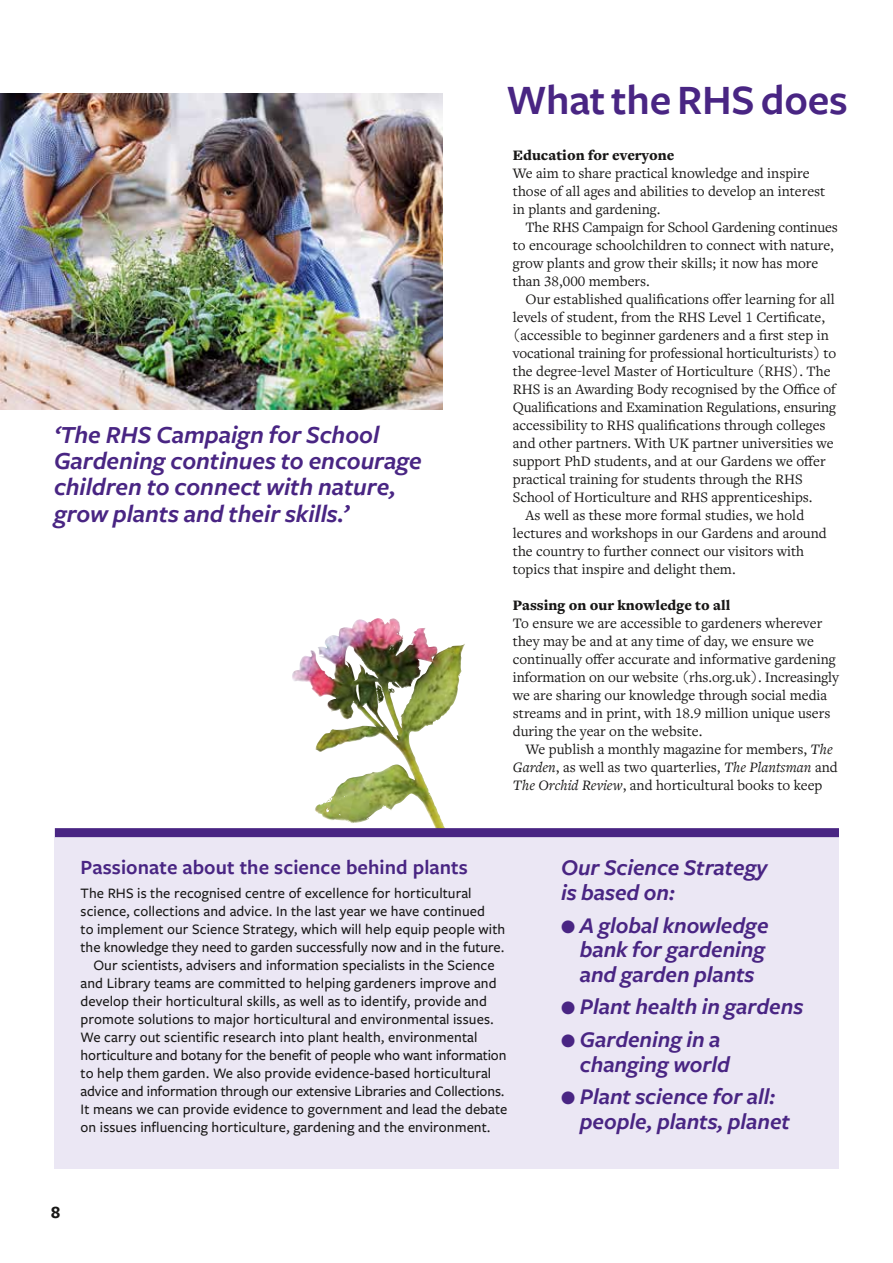
<style>
.page{position:relative;width:893px;height:1263px;background:#fff}
.page>*{position:absolute;margin:0;border:0;box-sizing:border-box;transform-origin:0 0}
.t1{font:600 43.35px "Freight Sans Pro";letter-spacing:-.005em;color:#492583}
.t2{font:italic 600 25.5px/26.2px "Freight Sans Pro";color:#492583}
.t3{font:italic 600 23.4px/24.8px "Freight Sans Pro";color:#492583}
.t4{font:600 21px "Freight Sans Pro";letter-spacing:.005em;color:#492583}
.t5{font:700 18px "Freight Sans Pro";color:#181716}
.t6{font:15px/18px "Freight Text Pro";color:#181716}
.t7{font:500 15px "Freight Sans Pro";letter-spacing:.005em;color:#181716}
.t8{font:900 15px "Freight Text Pro";color:#181716}
.s1{font-style:italic}
</style>
<div class="page">
<img style="left:292px;top:618px;width:117px;height:147px">
<div style="left:55px;top:837px;width:784px;height:331px;background:#ebe7f4"></div>
<img style="left:0;top:94px;width:442px;height:315px">
<div style="left:55px;top:828px;width:784px;height:9px;background:#492583"></div>
<h2 class="t2" style="left:54px;top:421px;width:369px">‘The RHS Campaign for School<br>Gardening continues to encourage children to connect with nature, grow plants and their skills.’</h2>
<h1 class="t1" style="left:506px;top:70px;width:343px">What the RHS does</h1>
<p class="t8" style="left:513px;top:145px;width:163px">Education for everyone</p>
<p class="t6" style="left:513px;top:164px;width:314px">We aim to share practical knowledge and inspire those of all ages and abilities to develop an interest in plants and gardening.</p>
<p class="t6" style="left:513px;top:218px;width:327px;text-indent:13px">The RHS Campaign for School Gardening continues to encourage schoolchildren to connect with nature, grow plants and grow their skills; it now has more than 38,000 members.</p>
<p class="t6" style="left:526px;top:290px;width:311px">Our established qualifications offer learning for all</p>
<p class="t6" style="left:513px;top:308px;width:314px">levels of student, from the RHS Level 1 Certificate,</p>
<p class="t6" style="left:513px;top:326px;width:317px">(accessible to beginner gardeners and a first step in</p>
<p class="t6" style="left:513px;top:344px;width:325px">vocational training for professional horticulturists) to</p>
<p class="t6" style="left:513px;top:362px;width:319px">the degree-level Master of Horticulture (RHS). The</p>
<p class="t6" style="left:513px;top:380px;width:324px">RHS is an Awarding Body recognised by the Office of</p>
<p class="t6" style="left:513px;top:398px;width:325px">Qualifications and Examination Regulations, ensuring</p>
<p class="t6" style="left:513px;top:416px;width:314px">accessibility to RHS qualifications through colleges</p>
<p class="t6" style="left:513px;top:434px;width:322px">and other partners. With UK partner universities we</p>
<p class="t6" style="left:513px;top:452px;width:314px">support PhD students, and at our Gardens we offer</p>
<p class="t6" style="left:513px;top:470px;width:291px">practical training for students through the RHS</p>
<p class="t6" style="left:513px;top:488px;width:301px">School of Horticulture and RHS apprenticeships.</p>
<p class="t6" style="left:526px;top:506px;width:280px">As well as these more formal studies, we hold</p>
<p class="t6" style="left:513px;top:524px;width:315px">lectures and workshops in our Gardens and around</p>
<p class="t6" style="left:513px;top:542px;width:293px">the country to further connect our visitors with</p>
<p class="t6" style="left:513px;top:560px;width:224px">topics that inspire and delight them.</p>
<p class="t8" style="left:513px;top:595px;width:219px">Passing on our knowledge to all</p>
<p class="t6" style="left:513px;top:614px;width:328px">To ensure we are accessible to gardeners wherever they may be and at any time of day, we ensure we continually offer accurate and informative gardening information on our website (rhs.org.uk). Increasingly we are sharing our knowledge through social media streams and in print, with 18.9 million unique users during the year on the website.</p>
<p class="t6" style="left:513px;top:740px;width:326px;text-indent:13px">We publish a monthly magazine for members, <span class="s1">The<br>Garden</span>, as well as two quarterlies, <span class="s1">The Plantsman</span> and<br><span class="s1">The Orchid Review</span>, and horticultural books to keep</p>
<h3 class="t4" style="left:81px;top:853px;width:389px">Passionate about the science behind plants</h3>
<p class="t7" style="left:81px;top:883px;width:392px">The RHS is the recognised centre of excellence for horticultural</p>
<p class="t7" style="left:81px;top:901px;width:406px">science, collections and advice. In the last year we have continued</p>
<p class="t7" style="left:81px;top:919px;width:426px">to implement our Science Strategy, which will help equip people with</p>
<p class="t7" style="left:81px;top:937px;width:425px">the knowledge they need to garden successfully now and in the future.</p>
<p class="t7" style="left:93px;top:955px;width:403px">Our scientists, advisers and information specialists in the Science</p>
<p class="t7" style="left:81px;top:973px;width:417px">and Library teams are committed to helping gardeners improve and</p>
<p class="t7" style="left:81px;top:991px;width:408px">develop their horticultural skills, as well as to identify, provide and</p>
<p class="t7" style="left:81px;top:1009px;width:415px">promote solutions to major horticultural and environmental issues.</p>
<p class="t7" style="left:81px;top:1027px;width:398px">We carry out scientific research into plant health, environmental</p>
<p class="t7" style="left:81px;top:1045px;width:427px">horticulture and botany for the benefit of people who want information</p>
<p class="t7" style="left:81px;top:1063px;width:412px">to help them garden. We also provide evidence-based horticultural</p>
<p class="t7" style="left:81px;top:1081px;width:425px">advice and information through our extensive Libraries and Collections.</p>
<p class="t7" style="left:81px;top:1099px;width:428px">It means we can provide evidence to government and lead the debate</p>
<p class="t7" style="left:81px;top:1117px;width:412px">on issues influencing horticulture, gardening and the environment.</p>
<p class="t5" style="left:51px;top:1200px;width:10px">8</p>
<h3 class="t3" style="left:561px;top:854px;width:208px">Our Science Strategy is based on:</h3>
<h3 class="t3" style="left:580px;top:912px;width:190px;text-indent:-19px">● A global knowledge bank for gardening and garden plants</h3>
<h3 class="t3" style="left:561px;top:993px;width:244px">● Plant health in gardens</h3>
<h3 class="t3" style="left:580px;top:1026px;width:152px;text-indent:-19px">● Gardening in a changing world</h3>
<h3 class="t3" style="left:580px;top:1083px;width:212px;text-indent:-19px">● Plant science for all: people, plants, planet</h3>
</div>
